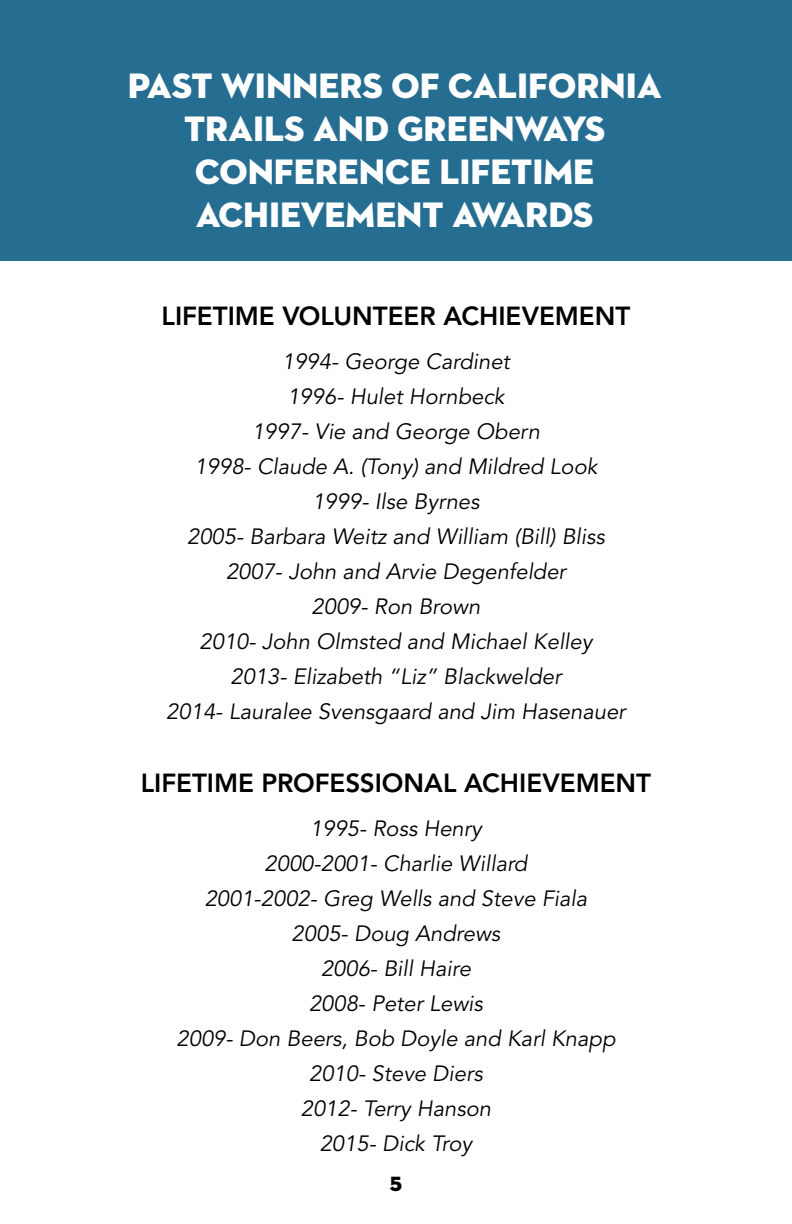
<style>
.page{position:relative;width:792px;height:1224px;background:#fff}
.page>*{position:absolute;margin:0;border:0;box-sizing:border-box;transform-origin:0 0}
.t1{font:36px/43.2px "Neutraface 2 Display Titling";color:#fff;text-align:center}
.t2{font:800 26px "Avenir LT Std";color:#000}
.t3{font:italic 22px/35px "Avenir LT Std";color:#000;text-align:center}
.t4{font:21px "Neutraface 2 Display Titling";color:#000}
</style>
<div class="page">
<div style="left:0;top:0;width:792px;height:260px;background:#266d92"></div>
<h1 class="t1" style="left:128px;top:64px;width:535px">PAST WINNERS OF CALIFORNIA<br>TRAILS AND GREENWAYS<br>CONFERENCE LIFETIME<br>ACHIEVEMENT AWARDS</h1>
<p class="t2" style="left:162px;top:300px;width:470px">LIFETIME VOLUNTEER ACHIEVEMENT</p>
<p class="t3" style="left:166px;top:344px;width:461px">1994- George Cardinet<br>1996- Hulet Hornbeck<br>1997- Vie and George Obern<br>1998- Claude A. (Tony) and Mildred Look<br>1999- Ilse Byrnes<br>2005- Barbara Weitz and William (Bill) Bliss<br>2007- John and Arvie Degenfelder<br>2009- Ron Brown<br>2010- John Olmsted and Michael Kelley<br>2013- Elizabeth “Liz” Blackwelder<br>2014- Lauralee Svensgaard and Jim Hasenauer</p>
<p class="t2" style="left:141px;top:768px;width:512px">LIFETIME PROFESSIONAL ACHIEVEMENT</p>
<p class="t3" style="left:177px;top:812px;width:440px">1995- Ross Henry<br>2000-2001- Charlie Willard<br>2001-2002- Greg Wells and Steve Fiala<br>2005- Doug Andrews<br>2006- Bill Haire<br>2008- Peter Lewis<br>2009- Don Beers, Bob Doyle and Karl Knapp<br>2010- Steve Diers<br>2012- Terry Hanson<br>2015- Dick Troy</p>
<p class="t4" style="left:390px;top:1170px;width:14px">5</p>
</div>
